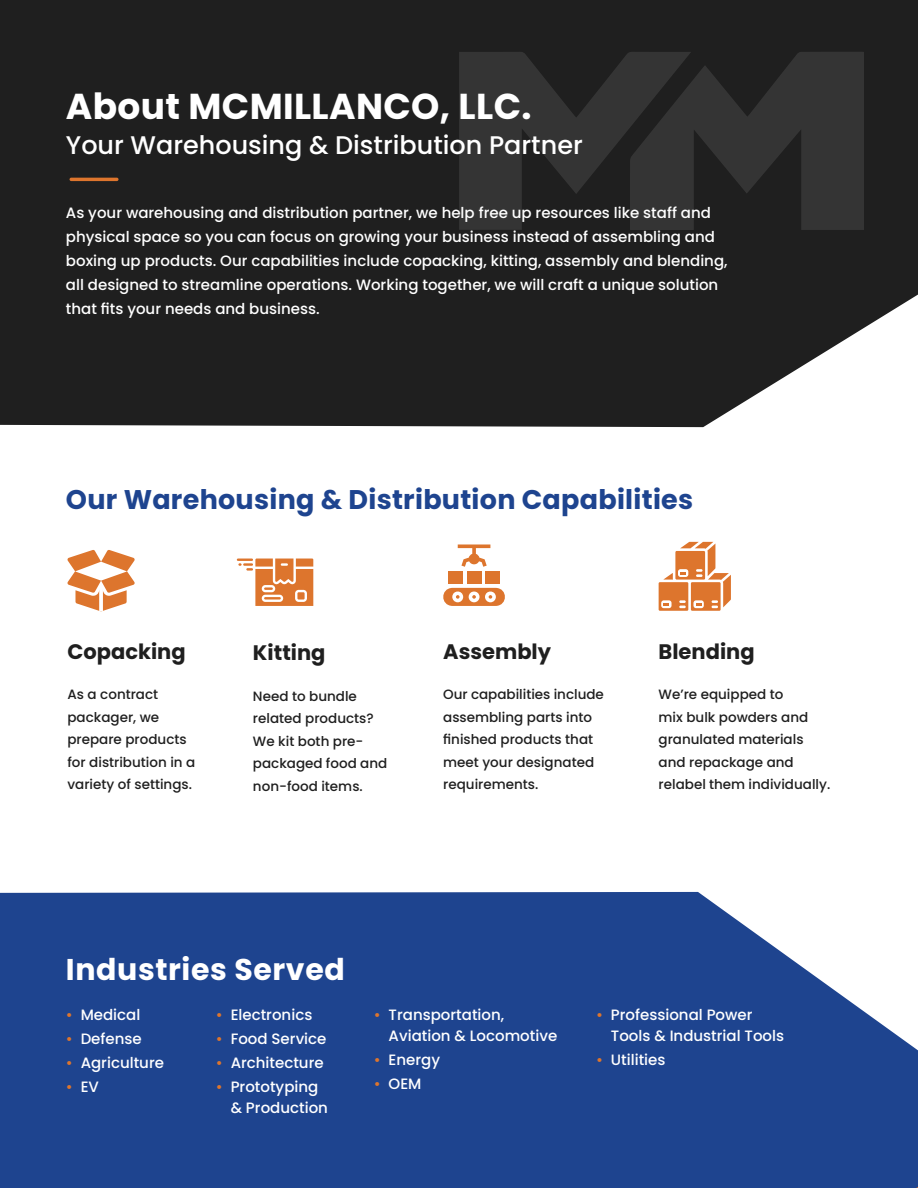
<style>
.page{position:relative;width:918px;height:1188px;background:#fff}
.page>*{position:absolute;margin:0;border:0;box-sizing:border-box;transform-origin:0 0}
.t1{font:700 36px "Poppins";letter-spacing:.01em;color:#fff}
.t2{font:700 30px "Poppins";letter-spacing:.02em;color:#fff}
.t3{font:700 27px "Poppins";letter-spacing:.01em;color:#1e448f}
.t4{font:500 25.5px "Poppins";color:#fff}
.t5{font:700 21px "Poppins";color:#1f1f1f}
.t6{font:500 15px/24px "Poppins";color:#fff}
.t7{font:500 13.5px/22.5px "Poppins";color:#1f1f1f}
.s1{color:#dd752d}
</style>
<div class="page">
<div style="left:0;top:0;width:918px;height:427px;background:#1f1f1f"></div>
<hr style="left:70px;top:178px;width:49px;height:3px;background:#dd752d;border-radius:2px">
<div style="left:0;top:892px;width:918px;height:296px;background:#1e448f"></div>
<svg style="left:459px;top:52px;width:405px;height:178px;background:#2d2d2d"></svg>
<svg style="left:443px;top:588px;width:62px;height:18px"></svg>
<div style="left:449px;top:572px;width:14px;height:12px;background:#dd752d"></div>
<div style="left:467px;top:572px;width:14px;height:12px;background:#dd752d"></div>
<div style="left:485px;top:572px;width:15px;height:12px;background:#dd752d"></div>
<svg style="left:458px;top:544px;width:32px;height:23px"></svg>
<svg style="left:659px;top:542px;width:72px;height:69px"></svg>
<svg style="left:237px;top:559px;width:76px;height:47px"></svg>
<svg style="left:67px;top:550px;width:68px;height:61px"></svg>
<svg style="left:99px;top:586px;width:4px;height:25px"></svg>
<p class="t1" style="left:66px;top:85px;width:467px">About MCMILLANCO, LLC.</p>
<p class="t4" style="left:66px;top:130px;width:518px">Your Warehousing &amp; Distribution Partner</p>
<p class="t6" style="left:66px;top:201px;width:663px">As your warehousing and distribution partner, we help free up resources like staff and physical space so you can focus on growing your business instead of assembling and boxing up products. Our capabilities include copacking, kitting, assembly and blending, all designed to streamline operations. Working together, we will craft a unique solution that fits your needs and business.</p>
<p class="t3" style="left:66px;top:484px;width:629px">Our Warehousing &amp; Distribution Capabilities</p>
<p class="t5" style="left:68px;top:639px;width:120px">Copacking</p>
<p class="t5" style="left:253px;top:641px;width:74px">Kitting</p>
<p class="t5" style="left:443px;top:639px;width:109px">Assembly</p>
<p class="t5" style="left:659px;top:639px;width:97px">Blending</p>
<p class="t7" style="left:68px;top:684px;width:129px">As a contract packager, we prepare products for distribution in a variety of settings.</p>
<p class="t7" style="left:443px;top:684px;width:162px">Our capabilities include assembling parts into finished products that meet your designated requirements.</p>
<p class="t7" style="left:253px;top:685px;width:136px">Need to bundle related products?<br>We kit both pre&shy;packaged food and non-food items.</p>
<p class="t7" style="left:659px;top:684px;width:173px">We’re equipped to<br>mix bulk powders and granulated materials and repackage and relabel them individually.</p>
<p class="t2" style="left:66px;top:952px;width:280px">Industries Served</p>
<p class="t6" style="left:66px;top:1003px;width:76px"><span class="s1">•</span> Medical</p>
<p class="t6" style="left:66px;top:1027px;width:77px"><span class="s1">•</span> Defense</p>
<p class="t6" style="left:66px;top:1051px;width:100px"><span class="s1">•</span> Agriculture</p>
<p class="t6" style="left:66px;top:1075px;width:34px"><span class="s1">•</span> EV</p>
<p class="t6" style="left:216px;top:1003px;width:98px"><span class="s1">•</span> Electronics</p>
<p class="t6" style="left:216px;top:1027px;width:112px"><span class="s1">•</span> Food Service</p>
<p class="t6" style="left:216px;top:1051px;width:109px"><span class="s1">•</span> Architecture</p>
<p class="t6" style="left:231px;top:1076px;width:99px;line-height:21px;text-indent:-15px"><span class="s1">•</span> Prototyping &amp; Production</p>
<p class="t6" style="left:389px;top:1004px;width:170px;line-height:21px;text-indent:-15px"><span class="s1">•</span> Transportation,<br>Aviation &amp; Locomotive</p>
<p class="t6" style="left:374px;top:1048px;width:68px"><span class="s1">•</span> Energy</p>
<p class="t6" style="left:374px;top:1072px;width:49px"><span class="s1">•</span> OEM</p>
<p class="t6" style="left:611px;top:1004px;width:175px;line-height:21px;text-indent:-15px"><span class="s1">•</span> Professional Power<br>Tools &amp; Industrial Tools</p>
<p class="t6" style="left:596px;top:1048px;width:71px"><span class="s1">•</span> Utilities</p>
</div>
